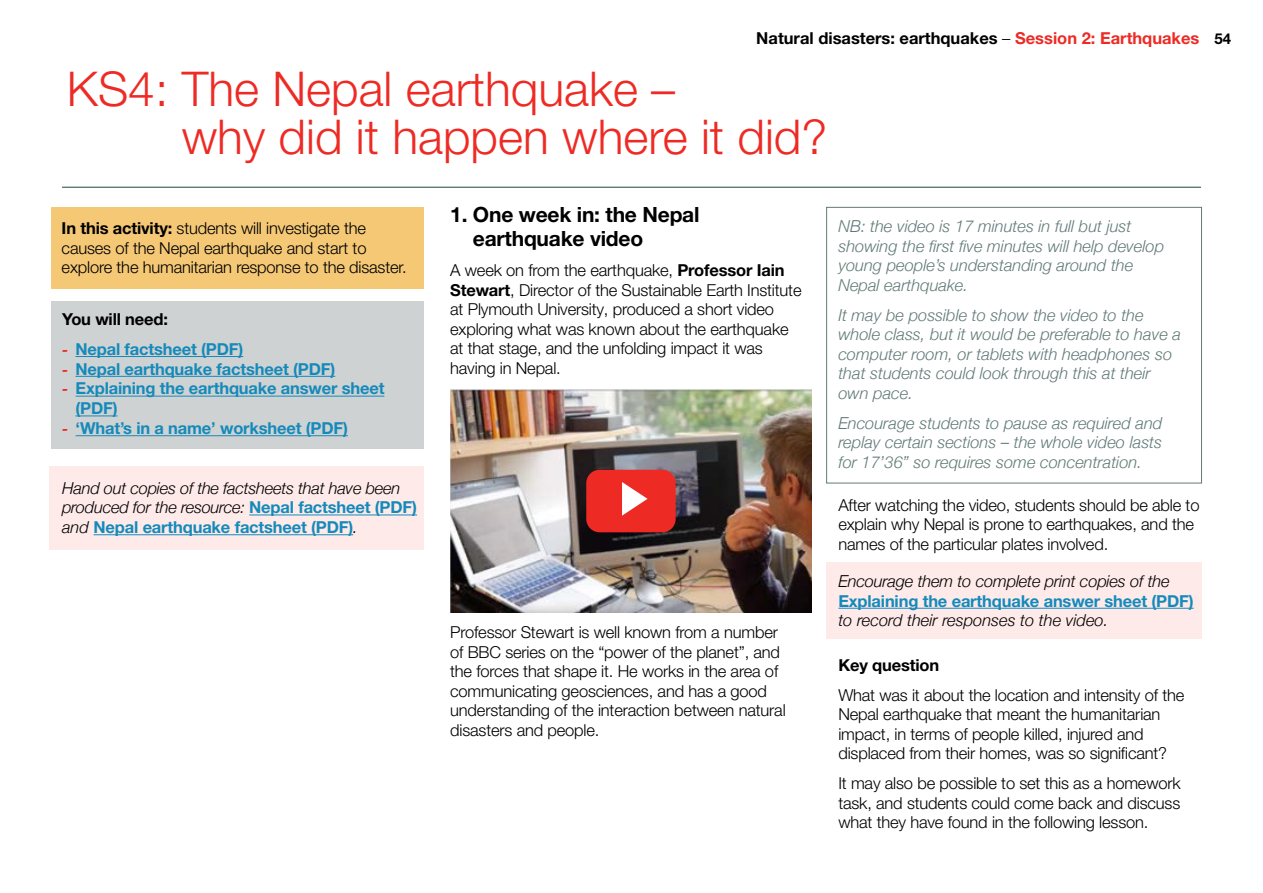
<style>
.page{position:relative;width:1263px;height:893px;background:#fff}
.page>*{position:absolute;margin:0;border:0;box-sizing:border-box;transform-origin:0 0}
.t1{font:300 48px/48px "Helvetica Neue LT Pro";color:#ee2a24}
.t2{font:700 21px/24px "Helvetica Neue LT Pro";letter-spacing:-.01em;color:#000}
.t3{font:300 16.5px/19.5px "Helvetica Neue LT Pro";letter-spacing:-.01em;color:#000}
.t4{font:italic 300 16.5px/19.5px "Helvetica Neue";color:#617a77}
.t5{font:700 16.5px/19.8px "Helvetica Neue LT Pro";letter-spacing:-.01em;color:#158aba}
.t6{font:italic 300 16.5px/19.8px "Helvetica Neue";letter-spacing:-.01em;color:#000}
.t7{font:700 16.5px "Helvetica Neue LT Pro";color:#000}
.t8{font:700 15px "Helvetica Neue LT Pro";color:#000}
.s1{font-weight:300}
.s2{color:#ee2a24}
.s3{font-weight:700}
.s4{font-style:italic;font-size:15px;color:#ee2a24}
.s5{font-family:"Helvetica Neue LT Pro";font-weight:700;font-style:normal;color:#158aba}
.s6{font-family:"Helvetica Neue";font-weight:300;font-style:italic;color:#000}
</style>
<div class="page">
<div style="left:826px;top:562px;width:376px;height:77px;background:#fdeae9"></div>
<div style="left:51px;top:301px;width:372px;height:148px;background:#cfd2d2"></div>
<hr style="left:75px;top:356px;width:168px;height:1px;background:#158aba">
<hr style="left:75px;top:376px;width:260px;height:1px;background:#158aba">
<hr style="left:76px;top:396px;width:308px;height:1px;background:#158aba">
<hr style="left:75px;top:415px;width:43px;height:1px;background:#158aba">
<hr style="left:76px;top:435px;width:272px;height:1px;background:#158aba">
<div style="left:49px;top:466px;width:374px;height:83px;background:#fdeae9"></div>
<hr style="left:249px;top:515px;width:168px;height:1px;background:#158aba">
<hr style="left:94px;top:534px;width:259px;height:1px;background:#158aba">
<img style="left:450px;top:390px;width:362px;height:222px">
<div style="left:826px;top:207px;width:376px;height:276px;border:1px solid #617a77"></div>
<hr style="left:838px;top:608px;width:356px;height:1px;background:#158aba">
<div style="left:51px;top:207px;width:372px;height:81px;background:#f5c876"></div>
<svg style="left:586px;top:470px;width:90px;height:62px;background:#e93a35"></svg>
<div style="left:62px;top:187px;width:1139px;height:1px;border:1px solid #617a77"></div>
<p class="t7" style="left:756px;top:27px;width:445px">Natural disasters: earthquakes <span class="s1">–</span> <span class="s2">Session 2: Earthquakes</span></p>
<h1 class="t1" style="left:182px;top:64px;width:647px;text-indent:-115px">KS4: The Nepal earthquake –<br>why did it happen where it did?</h1>
<p class="t8" style="left:1214px;top:29px;width:18px">54</p>
<p class="t3" style="left:62px;top:218px;width:346px"><span class="s3">In this activity:</span> students will investigate the causes of the Nepal earthquake and start to explore the humanitarian response to the disaster.</p>
<p class="t7" style="left:62px;top:308px;width:107px">You will need:</p>
<p class="t5" style="left:62px;top:339px;width:183px"><span class="s4">-</span> Nepal factsheet (PDF)</p>
<p class="t5" style="left:62px;top:358px;width:275px"><span class="s4">-</span> Nepal earthquake factsheet (PDF)</p>
<p class="t5" style="left:75px;top:378px;width:311px;text-indent:-13px"><span class="s4">-</span> Explaining the earthquake answer sheet (PDF)</p>
<p class="t5" style="left:62px;top:418px;width:287px"><span class="s4">-</span> ‘What’s in a name’ worksheet (PDF)</p>
<p class="t6" style="left:62px;top:477px;width:356px">Hand out copies of the factsheets that have been produced for the resource: <span class="s5">Nepal factsheet (PDF)</span></p>
<p class="t5" style="left:62px;top:517px;width:297px"><span class="s6">and</span> Nepal earthquake factsheet (PDF)<span class="s6">.</span></p>
<p class="t2" style="left:473px;top:202px;width:228px;text-indent:-23px">1. One week in: the Nepal earthquake video</p>
<p class="t3" style="left:450px;top:260px;width:353px">A week on from the earthquake, <span class="s3">Professor Iain Stewart</span>, Director of the Sustainable Earth Institute at Plymouth University, produced a short video exploring what was known about the earthquake at that stage, and the unfolding impact it was having in Nepal.</p>
<p class="t3" style="left:450px;top:622px;width:337px">Professor Stewart is well known from a number of BBC series on the “power of the planet”, and the forces that shape it. He works in the area of communicating geosciences, and has a good understanding of the interaction between natural disasters and people.</p>
<p class="t4" style="left:838px;top:216px;width:327px">NB: the video is 17 minutes in full but just showing the first five minutes will help develop young people’s understanding around the Nepal earthquake.</p>
<p class="t4" style="left:838px;top:304px;width:344px">It may be possible to show the video to the whole class, but it would be preferable to have a computer room, or tablets with headphones so that students could look through this at their own pace.</p>
<p class="t4" style="left:838px;top:412px;width:325px;text-align:justify">Encourage students to pause as required and replay certain sections – the whole video lasts for 17’36” so requires some concentration.</p>
<p class="t3" style="left:838px;top:495px;width:363px">After watching the video, students should be able to explain why Nepal is prone to earthquakes, and the names of the particular plates involved.</p>
<p class="t6" style="left:838px;top:570px;width:333px">Encourage them to complete print copies of the</p>
<p class="t5" style="left:838px;top:590px;width:357px">Explaining the earthquake answer sheet (PDF)</p>
<p class="t6" style="left:838px;top:609px;width:271px">to record their responses to the video.</p>
<p class="t7" style="left:838px;top:654px;width:102px">Key question</p>
<p class="t3" style="left:838px;top:685px;width:347px">What was it about the location and intensity of the Nepal earthquake that meant the humanitarian impact, in terms of people killed, injured and displaced from their homes, was so significant?</p>
<p class="t3" style="left:838px;top:773px;width:344px;text-align:justify">It may also be possible to set this as a homework task, and students could come back and discuss what they have found in the following lesson.</p>
</div>
